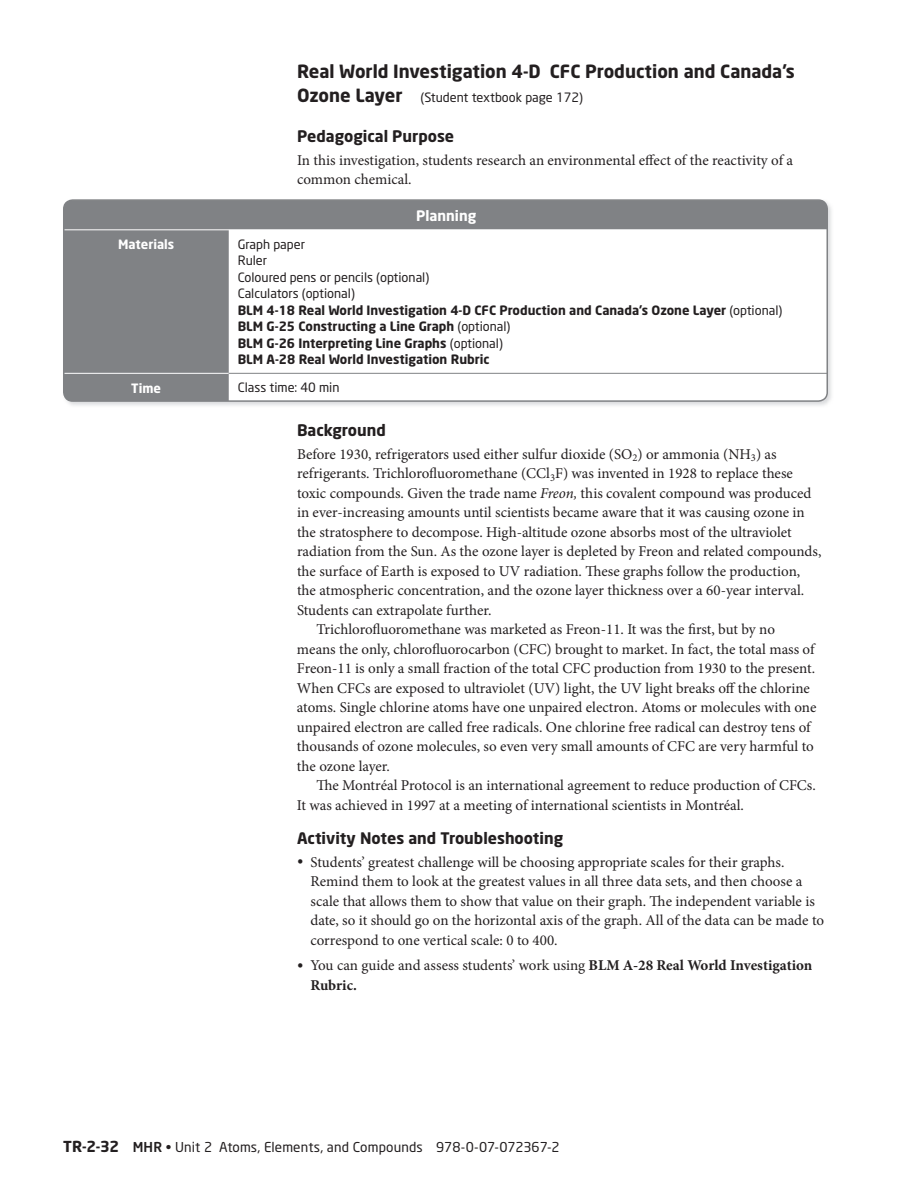
<style>
.page{position:relative;width:918px;height:1188px;background:#fff}
.page>*{position:absolute;margin:0;border:0;box-sizing:border-box;transform-origin:0 0}
.t1{font:700 18px "Neo Sans";color:#231f20}
.t2{font:700 15.75px "Neo Sans";color:#231f20}
.t3{font:15px/19.5px "Minion Pro";color:#231f20}
.t4{font:700 14.25px "Neo Sans";color:#fff}
.t5{font:13.5px "Neo Sans";letter-spacing:.005em;color:#231f20}
.t6{font:700 12.75px/16.5px "Neo Sans";color:#231f20}
.t7{font:12.75px "Neo Sans";color:#231f20}
.t8{font:700 12.75px "Neo Sans";color:#fff}
.s1{font-weight:700;font-size:18px}
.s2{font-weight:400}
.s3{font-style:italic}
.s4{font-size:16.5px}
.s5{font-weight:700}
.s6{font-weight:700;font-size:15px}
.s7{font-weight:500}
</style>
<div class="page">
<svg style="left:64px;top:200px;width:763px;height:201px;fill:#808285"></svg>
<svg style="left:66px;top:229px;width:759px;height:145px"></svg>
<hr style="left:229px;top:373px;width:598px;height:1px;background:#808285">
<div style="left:63px;top:199px;width:765px;height:203px;border:2px solid #808285;border-radius:9px"></div>
<p class="t1" style="left:297px;top:64px;width:500px">Real World Investigation 4-D CFC Production and Canada’s</p>
<p class="t7" style="left:297px;top:92px;width:288px"><span class="s1">Ozone Layer</span> (Student textbook page 172)</p>
<p class="t2" style="left:297px;top:130px;width:159px">Pedagogical Purpose</p>
<p class="t3" style="left:297px;top:151px;width:498px">In this investigation, students research an environmental effect of the reactivity of a common chemical.</p>
<p class="t4" style="left:416px;top:210px;width:62px">Planning</p>
<p class="t8" style="left:118px;top:239px;width:58px">Materials</p>
<p class="t6" style="left:238px;top:237px;width:546px"><span class="s2">Graph paper<br>Ruler<br>Coloured pens or pencils (optional)<br>Calculators (optional)<br></span>BLM 4-18 Real World Investigation 4-D CFC Production and Canada’s Ozone Layer <span class="s2">(optional)<br></span>BLM G-25 Constructing a Line Graph <span class="s2">(optional)<br></span>BLM G-26 Interpreting Line Graphs <span class="s2">(optional)<br></span>BLM A-28 Real World Investigation Rubric</p>
<p class="t8" style="left:131px;top:383px;width:31px">Time</p>
<p class="t7" style="left:238px;top:383px;width:103px">Class time: 40 min</p>
<p class="t2" style="left:297px;top:424px;width:90px">Background</p>
<p class="t3" style="left:297px;top:445px;width:481px">Before 1930, refrigerators used either sulfur dioxide (SO<sub>2</sub>) or ammonia (NH<sub>3</sub>) as</p>
<p class="t3" style="left:297px;top:465px;width:498px">refrigerants. Trichlorofluoromethane (CCl<sub>3</sub>F) was invented in 1928 to replace these</p>
<p class="t3" style="left:297px;top:484px;width:516px">toxic compounds. Given the trade name <span class="s3">Freon,</span> this covalent compound was produced</p>
<p class="t3" style="left:297px;top:504px;width:509px">in ever-increasing amounts until scientists became aware that it was causing ozone in</p>
<p class="t3" style="left:297px;top:523px;width:496px">the stratosphere to decompose. High-altitude ozone absorbs most of the ultraviolet</p>
<p class="t3" style="left:297px;top:543px;width:526px">radiation from the Sun. As the ozone layer is depleted by Freon and related compounds,</p>
<p class="t3" style="left:297px;top:562px;width:505px">the surface of Earth is exposed to UV radiation. These graphs follow the production,</p>
<p class="t3" style="left:297px;top:582px;width:509px">the atmospheric concentration, and the ozone layer thickness over a 60-year interval.</p>
<p class="t3" style="left:297px;top:601px;width:196px">Students can extrapolate further.</p>
<p class="t3" style="left:316px;top:621px;width:460px">Trichlorofluoromethane was marketed as Freon-11. It was the first, but by no</p>
<p class="t3" style="left:297px;top:640px;width:519px">means the only, chlorofluorocarbon (CFC) brought to market. In fact, the total mass of</p>
<p class="t3" style="left:297px;top:660px;width:520px">Freon-11 is only a small fraction of the total CFC production from 1930 to the present.</p>
<p class="t3" style="left:297px;top:679px;width:514px">When CFCs are exposed to ultraviolet (UV) light, the UV light breaks off the chlorine</p>
<p class="t3" style="left:297px;top:699px;width:521px">atoms. Single chlorine atoms have one unpaired electron. Atoms or molecules with one</p>
<p class="t3" style="left:297px;top:718px;width:515px">unpaired electron are called free radicals. One chlorine free radical can destroy tens of</p>
<p class="t3" style="left:297px;top:738px;width:518px">thousands of ozone molecules, so even very small amounts of CFC are very harmful to</p>
<p class="t3" style="left:297px;top:757px;width:94px">the ozone layer.</p>
<p class="t3" style="left:316px;top:777px;width:501px">The Montréal Protocol is an international agreement to reduce production of CFCs.</p>
<p class="t3" style="left:297px;top:796px;width:449px">It was achieved in 1997 at a meeting of international scientists in Montréal.</p>
<p class="t2" style="left:297px;top:832px;width:268px">Activity Notes and Troubleshooting</p>
<p class="t3" style="left:310px;top:853px;width:515px;text-indent:-14px"><span class="s4">•</span> Students’ greatest challenge will be choosing appropriate scales for their graphs.<br>Remind them to look at the greatest values in all three data sets, and then choose a scale that allows them to show that value on their graph. The independent variable is date, so it should go on the horizontal axis of the graph. All of the data can be made to correspond to one vertical scale: 0 to 400.</p>
<p class="t3" style="left:310px;top:957px;width:503px;text-indent:-14px"><span class="s4">•</span> You can guide and assess students’ work using <span class="s5">BLM A-28 Real World Investigation<br>Rubric.</span></p>
<p class="t5" style="left:63px;top:1142px;width:498px"><span class="s6">TR-2-32</span> <span class="s7">MHR</span> • Unit 2 Atoms, Elements, and Compounds 978-0-07-072367-2</p>
</div>
